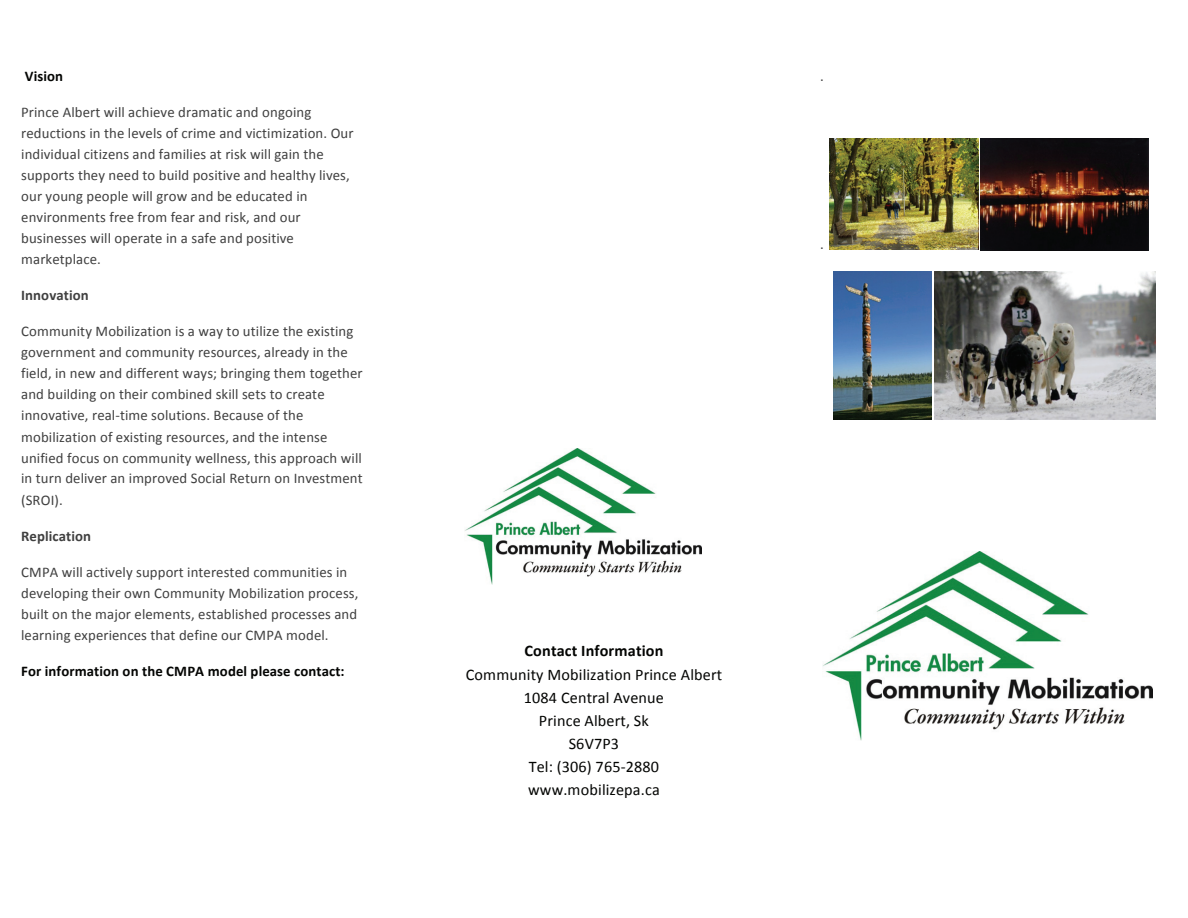
<style>
.page{position:relative;width:1188px;height:918px;background:#fff}
.page>*{position:absolute;margin:0;border:0;box-sizing:border-box;transform-origin:0 0}
.t1{font:16.2px/23.1px "Calibri";letter-spacing:.01em;color:#040503;text-align:center}
.t2{font:700 16.2px "Calibri";letter-spacing:.01em;color:#040503}
.t3{font:14.7px/21.1px "Calibri";letter-spacing:.01em;color:#404040}
.t4{font:700 14.7px "Calibri";letter-spacing:.01em;color:#040503}
.t5{font:700 14.7px "Calibri";letter-spacing:.01em;color:#404040}
</style>
<div class="page">
<img style="left:465px;top:448px;width:237px;height:136px">
<img style="left:830px;top:139px;width:148px;height:111px">
<img style="left:981px;top:139px;width:167px;height:111px">
<img style="left:834px;top:272px;width:98px;height:147px">
<img style="left:935px;top:272px;width:221px;height:147px">
<img style="left:823px;top:552px;width:329px;height:189px">
<p class="t4" style="left:25px;top:66px;width:40px">Vision</p>
<p class="t3" style="left:21px;top:101px;width:334px">Prince Albert will achieve dramatic and ongoing reductions in the levels of crime and victimization. Our individual citizens and families at risk will gain the supports they need to build positive and healthy lives, our young people will grow and be educated in environments free from fear and risk, and our businesses will operate in a safe and positive marketplace.</p>
<p class="t5" style="left:21px;top:286px;width:69px">Innovation</p>
<p class="t3" style="left:21px;top:321px;width:343px">Community Mobilization is a way to utilize the existing government and community resources, already in the field, in new and different ways; bringing them together and building on their combined skill sets to create innovative, real--‐time solutions. Because of the mobilization of existing resources, and the intense unified focus on community wellness, this approach will in turn deliver an improved Social Return on Investment (SROI).</p>
<p class="t5" style="left:21px;top:526px;width:71px">Replication</p>
<p class="t3" style="left:21px;top:561px;width:339px">CMPA will actively support interested communities in developing their own Community Mobilization process, built on the major elements, established processes and learning experiences that define our CMPA model.</p>
<p class="t4" style="left:21px;top:662px;width:325px">For information on the CMPA model please contact:</p>
<p class="t3" style="left:820px;top:65px;width:5px">.</p>
<p class="t3" style="left:820px;top:234px;width:5px">.</p>
<p class="t2" style="left:525px;top:641px;width:140px">Contact Information</p>
<p class="t1" style="left:466px;top:663px;width:258px">Community Mobilization Prince Albert<br>1084 Central Avenue<br>Prince Albert, Sk<br>S6V7P3<br>Tel: (306) 765--‐2880 www.mobilizepa.ca</p>
</div>
